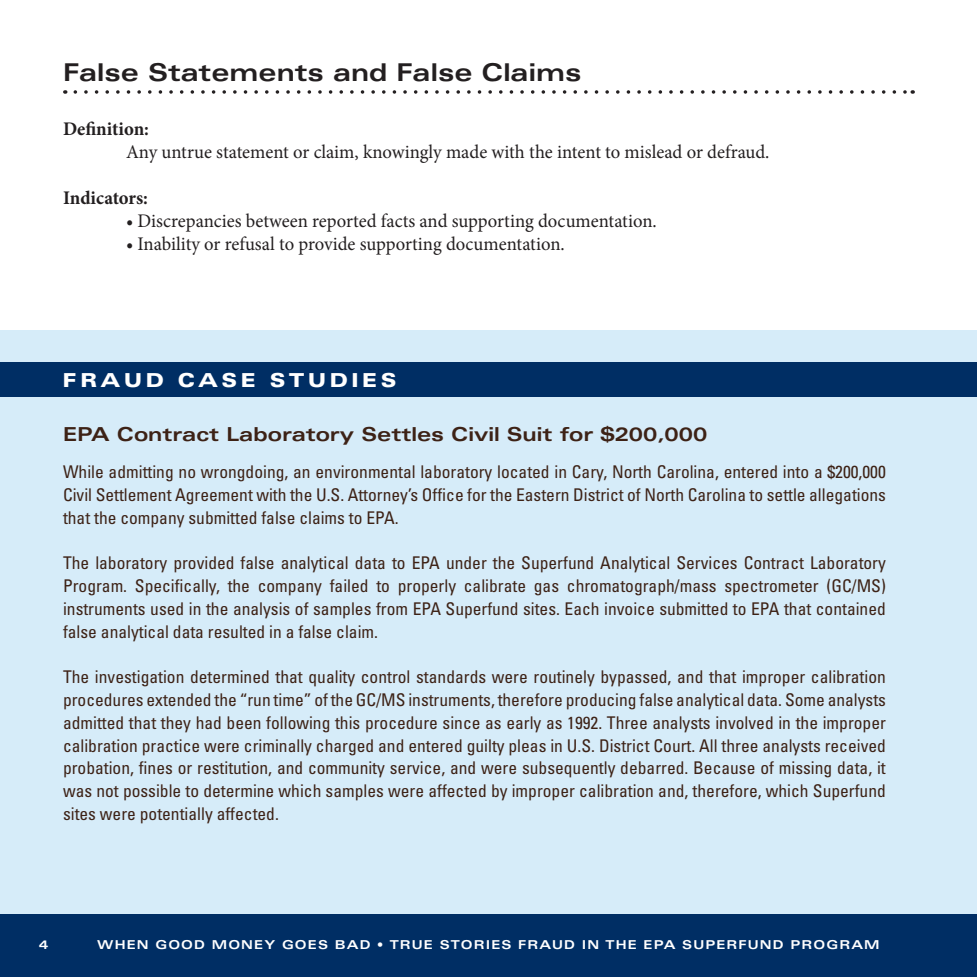
<style>
.page{position:relative;width:977px;height:977px;background:#fff}
.page>*{position:absolute;margin:0;border:0;box-sizing:border-box;transform-origin:0 0}
.headers_14pts_black{font:700 expanded 24.5px "Univers LT Std";color:#231f20}
.body_text{font:19.25px "Minion Pro";color:#231f20}
.case_study_headline{font:700 expanded 19.25px "Univers LT Std";color:#3d2216}
.body_text-2{font:700 19.25px "Minion Pro";color:#231f20}
.t1{font:900 expanded 19.25px "Univers LT Std";letter-spacing:.17em;color:#fff}
.case_study_test{font:condensed 17.5px/22.8px "Univers LT Std";color:#3d2216;text-align:justify}
.t2{font:700 expanded 12.25px "Univers LT Std";letter-spacing:.09em;color:#fff}
.t3{font:700 expanded 12.25px "Univers LT Std";color:#fff}
</style>
<div class="page">
<div style="left:0;top:914px;width:976px;height:62px;background:#002e64"></div>
<svg style="left:75px;top:90px;width:838px;height:4px"></svg>
<div style="left:0;top:331px;width:976px;height:583px;background:#d6ecf9"></div>
<div style="left:0;top:362px;width:976px;height:35px;background:#002e64"></div>
<p class="headers_14pts_black" style="left:63px;top:58px;width:520px">FALSE STATEMENTS AND FALSE CLAIMS</p>
<p class="body_text-2" style="left:63px;top:115px;width:87px">Definition:</p>
<p class="body_text" style="left:126px;top:139px;width:645px">Any untrue statement or claim, knowingly made with the intent to mislead or defraud.</p>
<p class="body_text-2" style="left:63px;top:184px;width:86px">Indicators:</p>
<p class="body_text" style="left:126px;top:208px;width:532px">• Discrepancies between reported facts and supporting documentation.</p>
<p class="body_text" style="left:126px;top:231px;width:440px">• Inability or refusal to provide supporting documentation.</p>
<p class="t1" style="left:63px;top:368px;width:335px">FRAUD CASE STUDIES</p>
<p class="case_study_headline" style="left:63px;top:423px;width:16px">EPA</p>
<p class="case_study_headline" style="left:117px;top:423px;width:592px">CONTRACT LABORATORY SETTLES CIVIL SUIT FOR $200,000</p>
<p class="case_study_test" style="left:63px;top:460px;width:824px">While admitting no wrongdoing, an environmental laboratory located in Cary, North Carolina, entered into a $200,000<br>Civil Settlement Agreement with the U.S. Attorney’s Office for the Eastern District of North Carolina to settle allegations that the company submitted false claims to EPA.</p>
<p class="case_study_test" style="left:63px;top:551px;width:824px">The laboratory provided false analytical data to EPA under the Superfund Analytical Services Contract Laboratory Program. Specifically, the company failed to properly calibrate gas chromatograph/mass spectrometer (GC/MS) instruments used in the analysis of samples from EPA Superfund sites. Each invoice submitted to EPA that contained false analytical data resulted in a false claim.</p>
<p class="case_study_test" style="left:63px;top:665px;width:824px">The investigation determined that quality control standards were routinely bypassed, and that improper calibration procedures extended the “run time” of the GC/MS instruments, therefore producing false analytical data. Some analysts admitted that they had been following this procedure since as early as 1992. Three analysts involved in the improper calibration practice were criminally charged and entered guilty pleas in U.S. District Court. All three analysts received probation, fines or restitution, and community service, and were subsequently debarred. Because of missing data, it was not possible to determine which samples were affected by improper calibration and, therefore, which Superfund sites were potentially affected.</p>
<p class="t3" style="left:39px;top:937px;width:11px">4</p>
<p class="t2" style="left:97px;top:937px;width:783px">WHEN GOOD MONEY GOES BAD • TRUE STORIES FRAUD IN THE EPA SUPERFUND PROGRAM</p>
</div>
